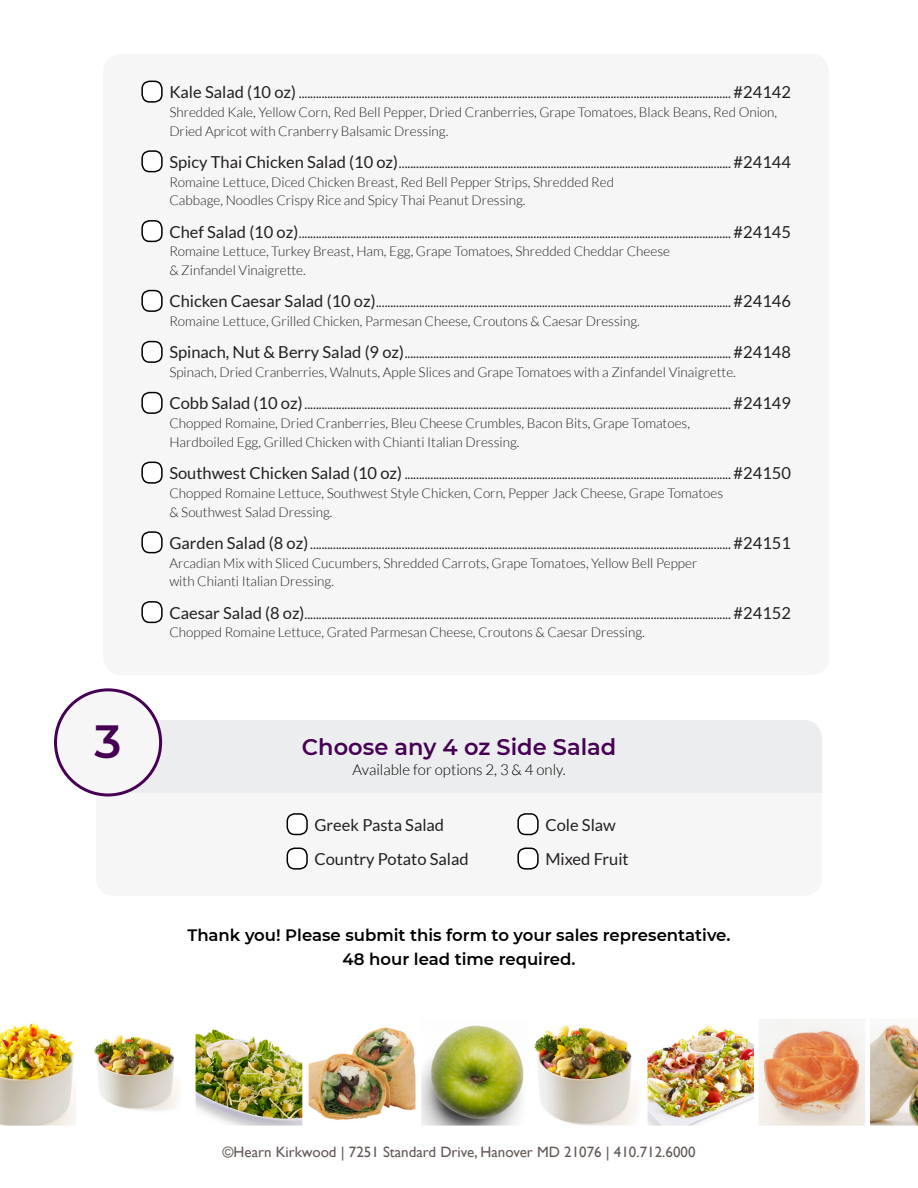
<style>
.page{position:relative;width:918px;height:1188px;background:#fff}
.page>*{position:absolute;margin:0;border:0;box-sizing:border-box;transform-origin:0 0}
.t1{font:600 46.35px "Montserrat";color:#460054}
.t2{font:600 22.5px "Montserrat";color:#460054}
.t3{font:16.5px "Lato";color:#231f20}
.t4{font:600 16.5px "Montserrat";color:#000}
.t5{font:15px "Gill Sans";color:#625a57}
.t6{font:300 15px "Lato";color:#000}
.t7{font:13.5px "Lato";color:#231f20}
.t8{font:300 13.5px/18.8px "Lato";color:#231f20}
.s1{font-size:16.5px}
</style>
<div class="page">
<div style="left:103px;top:54px;width:726px;height:621px;background:#f6f6f7;border-radius:18px"></div>
<div style="left:142px;top:81px;width:20px;height:21px;background:#fff;border-radius:8px"></div>
<div style="left:141px;top:81px;width:22px;height:22px;border:2px solid #000;border-radius:8px"></div>
<div style="left:142px;top:151px;width:20px;height:21px;background:#fff;border-radius:8px"></div>
<div style="left:141px;top:150px;width:22px;height:22px;border:2px solid #000;border-radius:8px"></div>
<div style="left:142px;top:221px;width:20px;height:20px;background:#fff;border-radius:8px"></div>
<div style="left:141px;top:220px;width:22px;height:22px;border:2px solid #000;border-radius:8px"></div>
<div style="left:142px;top:291px;width:20px;height:20px;background:#fff;border-radius:8px"></div>
<div style="left:141px;top:290px;width:22px;height:22px;border:2px solid #000;border-radius:8px"></div>
<div style="left:142px;top:342px;width:20px;height:20px;background:#fff;border-radius:8px"></div>
<div style="left:141px;top:341px;width:22px;height:22px;border:2px solid #000;border-radius:8px"></div>
<div style="left:142px;top:393px;width:20px;height:20px;background:#fff;border-radius:8px"></div>
<div style="left:141px;top:392px;width:22px;height:22px;border:2px solid #000;border-radius:8px"></div>
<div style="left:142px;top:462px;width:20px;height:21px;background:#fff;border-radius:8px"></div>
<div style="left:141px;top:462px;width:22px;height:22px;border:2px solid #000;border-radius:8px"></div>
<div style="left:142px;top:532px;width:20px;height:21px;background:#fff;border-radius:8px"></div>
<div style="left:141px;top:531px;width:22px;height:22px;border:2px solid #000;border-radius:8px"></div>
<div style="left:142px;top:602px;width:20px;height:20px;background:#fff;border-radius:8px"></div>
<div style="left:141px;top:601px;width:22px;height:22px;border:2px solid #000;border-radius:8px"></div>
<div style="left:96px;top:720px;width:726px;height:176px;background:#f6f6f7;border-radius:18px"></div>
<div style="left:287px;top:814px;width:20px;height:20px;background:#fff;border-radius:8px"></div>
<div style="left:287px;top:813px;width:21px;height:22px;border:2px solid #000;border-radius:8px"></div>
<div style="left:287px;top:848px;width:20px;height:21px;background:#fff;border-radius:8px"></div>
<div style="left:287px;top:848px;width:21px;height:22px;border:2px solid #000;border-radius:8px"></div>
<div style="left:518px;top:814px;width:20px;height:20px;background:#fff;border-radius:8px"></div>
<div style="left:517px;top:813px;width:22px;height:22px;border:2px solid #000;border-radius:8px"></div>
<div style="left:518px;top:848px;width:20px;height:21px;background:#fff;border-radius:8px"></div>
<div style="left:517px;top:848px;width:22px;height:22px;border:2px solid #000;border-radius:8px"></div>
<div style="left:56px;top:690px;width:105px;height:105px;background:#f6f6f7;border-radius:50%"></div>
<div style="left:54px;top:688px;width:108px;height:108px;border:3px solid #460054;border-radius:50%"></div>
<img style="left:94px;top:1025px;width:430px;height:100px">
<img style="left:0;top:1023px;width:76px;height:103px">
<img style="left:535px;top:1025px;width:103px;height:100px">
<img style="left:648px;top:1019px;width:217px;height:106px">
<img style="left:870px;top:1024px;width:48px;height:102px">
<p class="t1" style="left:95px;top:709px;width:29px">3</p>
<p class="t7" style="left:169px;top:86px;width:131px"><span class="s1">Kale Salad (10 oz)</span>........................................................................................................................................................</p>
<p class="t3" style="left:734px;top:83px;width:59px">#24142</p>
<p class="t8" style="left:169px;top:103px;width:609px">Shredded Kale, Yellow Corn, Red Bell Pepper, Dried Cranberries, Grape Tomatoes, Black Beans, Red Onion,<br>Dried Apricot with Cranberry Balsamic Dressing.</p>
<p class="t7" style="left:169px;top:155px;width:233px"><span class="s1">Spicy Thai Chicken Salad (10 oz)</span>.....................................................................................................................</p>
<p class="t3" style="left:734px;top:153px;width:59px">#24144</p>
<p class="t8" style="left:169px;top:172px;width:446px">Romaine Lettuce, Diced Chicken Breast, Red Bell Pepper Strips, Shredded Red<br>Cabbage, Noodles Crispy Rice and Spicy Thai Peanut Dressing.</p>
<p class="t7" style="left:169px;top:225px;width:133px"><span class="s1">Chef Salad (10 oz)</span>........................................................................................................................................................</p>
<p class="t3" style="left:734px;top:222px;width:59px">#24145</p>
<p class="t8" style="left:169px;top:242px;width:502px">Romaine Lettuce, Turkey Breast, Ham, Egg, Grape Tomatoes, Shredded Cheddar Cheese &amp; Zinfandel Vinaigrette.</p>
<p class="t7" style="left:169px;top:295px;width:211px"><span class="s1">Chicken Caesar Salad (10 oz)</span>.............................................................................................................................</p>
<p class="t3" style="left:734px;top:292px;width:59px">#24146</p>
<p class="t8" style="left:169px;top:312px;width:472px">Romaine Lettuce, Grilled Chicken, Parmesan Cheese, Croutons &amp; Caesar Dressing.</p>
<p class="t7" style="left:169px;top:346px;width:239px"><span class="s1">Spinach, Nut &amp; Berry Salad (9 oz)</span>...................................................................................................................</p>
<p class="t3" style="left:734px;top:343px;width:59px">#24148</p>
<p class="t8" style="left:169px;top:363px;width:568px">Spinach, Dried Cranberries, Walnuts, Apple Slices and Grape Tomatoes with a Zinfandel Vinaigrette.</p>
<p class="t7" style="left:169px;top:397px;width:139px"><span class="s1">Cobb Salad (10 oz)</span>......................................................................................................................................................</p>
<p class="t3" style="left:734px;top:394px;width:59px">#24149</p>
<p class="t8" style="left:169px;top:414px;width:522px">Chopped Romaine, Dried Cranberries, Bleu Cheese Crumbles, Bacon Bits, Grape Tomatoes,<br>Hardboiled Egg, Grilled Chicken with Chianti Italian Dressing.</p>
<p class="t7" style="left:169px;top:467px;width:237px"><span class="s1">Southwest Chicken Salad (10 oz)</span>...................................................................................................................</p>
<p class="t3" style="left:734px;top:464px;width:59px">#24150</p>
<p class="t8" style="left:169px;top:484px;width:555px">Chopped Romaine Lettuce, Southwest Style Chicken, Corn, Pepper Jack Cheese, Grape Tomatoes &amp; Southwest Salad Dressing.</p>
<p class="t7" style="left:169px;top:536px;width:145px"><span class="s1">Garden Salad (8 oz)</span>....................................................................................................................................................</p>
<p class="t3" style="left:734px;top:534px;width:59px">#24151</p>
<p class="t8" style="left:169px;top:553px;width:530px">Arcadian Mix with Sliced Cucumbers, Shredded Carrots, Grape Tomatoes, Yellow Bell Pepper with Chianti Italian Dressing.</p>
<p class="t7" style="left:169px;top:606px;width:139px"><span class="s1">Caesar Salad (8 oz)</span>.....................................................................................................................................................</p>
<p class="t3" style="left:734px;top:603px;width:59px">#24152</p>
<p class="t8" style="left:169px;top:623px;width:477px">Chopped Romaine Lettuce, Grated Parmesan Cheese, Croutons &amp; Caesar Dressing.</p>
<p class="t2" style="left:302px;top:731px;width:316px">Choose any 4 oz Side Salad</p>
<p class="t6" style="left:353px;top:761px;width:215px">Available for options 2, 3 &amp; 4 only.</p>
<p class="t3" style="left:315px;top:816px;width:131px">Greek Pasta Salad</p>
<p class="t3" style="left:315px;top:850px;width:156px">Country Potato Salad</p>
<p class="t3" style="left:545px;top:816px;width:72px">Cole Slaw</p>
<p class="t3" style="left:545px;top:850px;width:85px">Mixed Fruit</p>
<p class="t4" style="left:187px;top:924px;width:545px">Thank you! Please submit this form to your sales representative.</p>
<p class="t4" style="left:343px;top:948px;width:234px">48 hour lead time required.</p>
<p class="t5" style="left:222px;top:1143px;width:475px">©Hearn Kirkwood | 7251 Standard Drive, Hanover MD 21076 | 410.712.6000</p>
</div>
